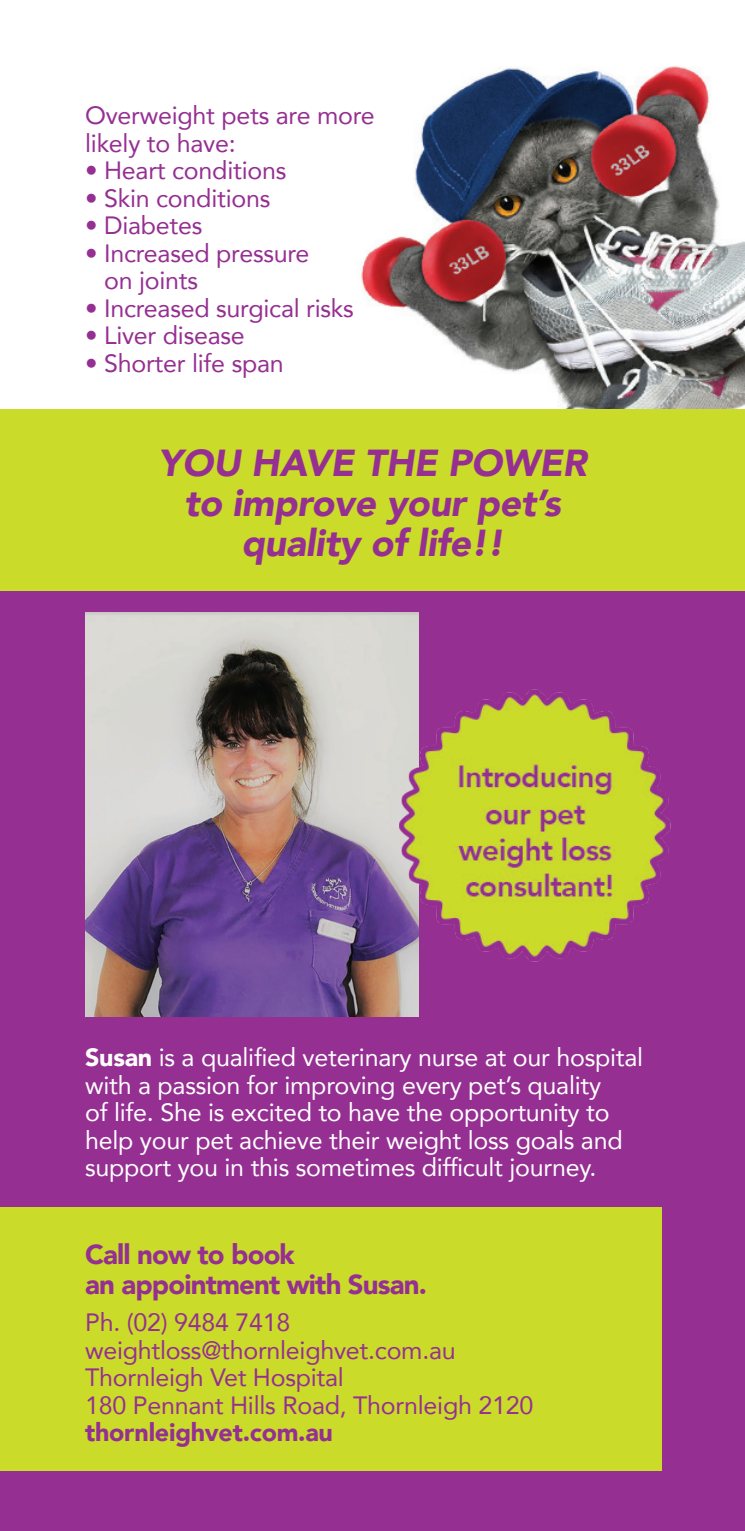
<style>
.page{position:relative;width:745px;height:1531px;background:#fff}
.page>*{position:absolute;margin:0;border:0;box-sizing:border-box;transform-origin:0 0}
.t1{font:italic 900 37.5px/40px "Avenir";letter-spacing:-.01em;color:#952f92;text-align:center}
.t2{font:900 27.5px/30px "Avenir";letter-spacing:-.03em;color:#952f92}
.t3{font:25px/27.5px "Avenir";letter-spacing:-.01em;color:#952f92}
.t4{font:25px/27.5px "Avenir";letter-spacing:-.01em;color:#fff}
.t5{font:900 25px "Avenir";letter-spacing:-.01em;color:#952f92}
.s1{font-weight:900}
</style>
<div class="page">
<img style="left:0;top:66px;width:744px;height:1465px">
<div style="left:0;top:410px;width:744px;height:181px;background:#cadb2a"></div>
<p class="t3" style="left:85px;top:101px;width:291px">Overweight pets are more likely to have:</p>
<p class="t3" style="left:85px;top:156px;width:202px">• Heart conditions</p>
<p class="t3" style="left:85px;top:184px;width:187px">• Skin conditions</p>
<p class="t3" style="left:85px;top:211px;width:119px">• Diabetes</p>
<p class="t3" style="left:104px;top:239px;width:207px;text-indent:-19px">• Increased pressure on joints</p>
<p class="t3" style="left:85px;top:294px;width:270px">• Increased surgical risks</p>
<p class="t3" style="left:85px;top:321px;width:161px">• Liver disease</p>
<p class="t3" style="left:85px;top:349px;width:200px">• Shorter life span</p>
<h1 class="t1" style="left:158px;top:442px;width:430px">YOU HAVE THE POWER to improve your pet’s quality of life!!</h1>
<p class="t4" style="left:85px;top:1043px;width:559px"><span class="s1">Susan</span> is a qualified veterinary nurse at our hospital with a passion for improving every pet’s quality<br>of life. She is excited to have the opportunity to help your pet achieve their weight loss goals and support you in this sometimes difficult journey.</p>
<p class="t2" style="left:85px;top:1238px;width:343px">Call now to book<br>an appointment with Susan.</p>
<p class="t3" style="left:85px;top:1308px;width:449px">Ph. (02) 9484 7418 weightloss@thornleighvet.com.au<br>Thornleigh Vet Hospital<br>180 Pennant Hills Road, Thornleigh 2120</p>
<p class="t5" style="left:85px;top:1411px;width:249px">thornleighvet.com.au</p>
</div>
